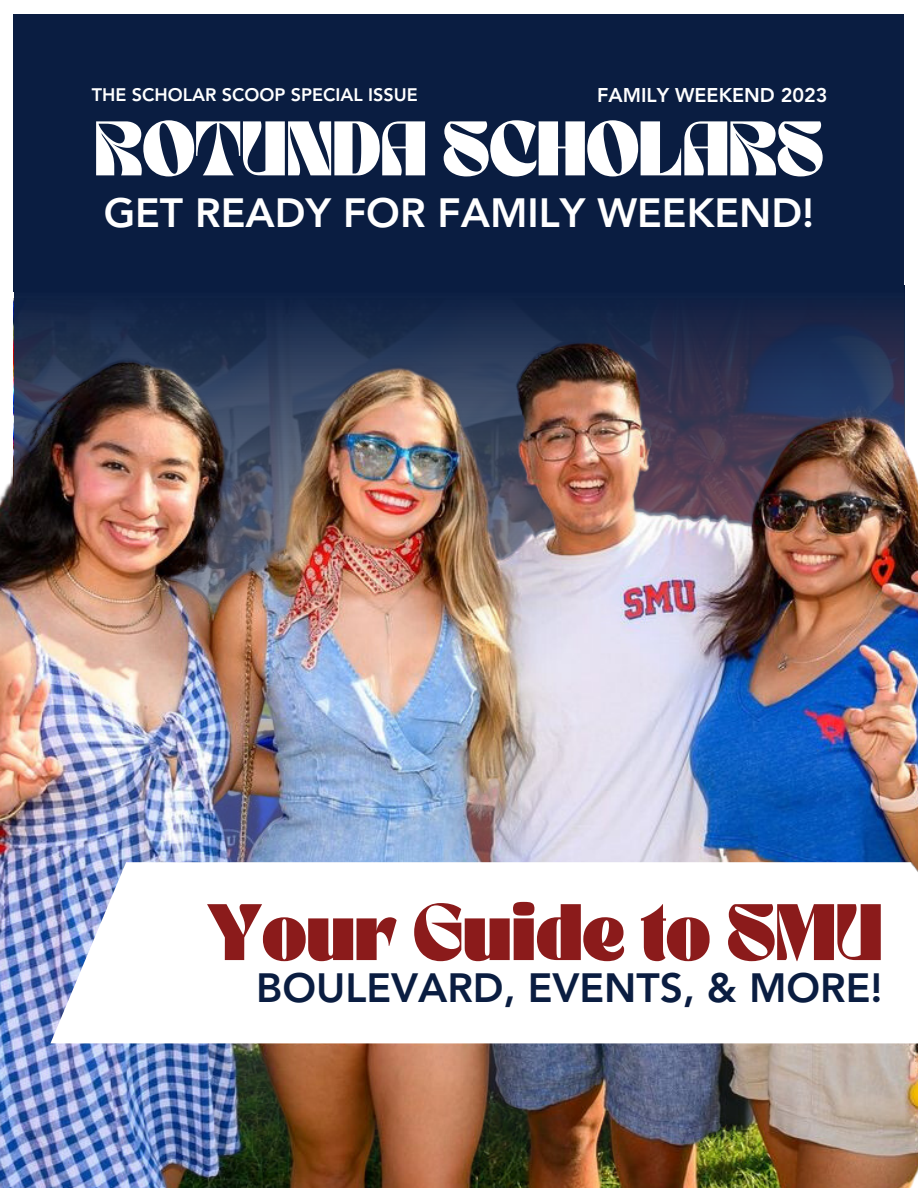
<style>
.page{position:relative;width:918px;height:1188px;background:#fff}
.page>*{position:absolute;margin:0;border:0;box-sizing:border-box;transform-origin:0 0}
.t1{font:700 55.95px "TANBUSTER";color:#8b1b1b}
.t2{font:700 54px "TANBUSTER";color:#fff}
.t3{font:800 40.5px "Avenir LT Std";color:#fff}
.t4{font:800 40.5px "Avenir LT Std";color:#0a1d41}
.t5{font:800 19.8px "Avenir LT Std";color:#fff}
.t6{font:800 18px "Avenir LT Std";color:#fff}
</style>
<div class="page">
<div style="left:14px;top:15px;width:890px;height:277px;background:#0a1d41"></div>
<div style="left:14px;top:285px;width:890px;height:890px;background:#132345"></div>
<img style="left:0;top:332px;width:918px;height:856px">
<div style="left:50px;top:862px;width:868px;height:181px;background:#fff"></div>
<img style="left:860px;top:332px;width:58px;height:589px">
<p class="t6" style="left:92px;top:87px;width:327px">THE SCHOLAR SCOOP SPECIAL ISSUE</p>
<p class="t5" style="left:597px;top:87px;width:232px">FAMILY WEEKEND 2023</p>
<p class="t2" style="left:95px;top:119px;width:730px">ROTUNDA SCHOLARS</p>
<p class="t3" style="left:104px;top:196px;width:712px">GET READY FOR FAMILY WEEKEND!</p>
<p class="t1" style="left:207px;top:902px;width:677px">Your Guide to SMU</p>
<p class="t4" style="left:256px;top:972px;width:628px">BOULEVARD, EVENTS, &amp; MORE!</p>
</div>
